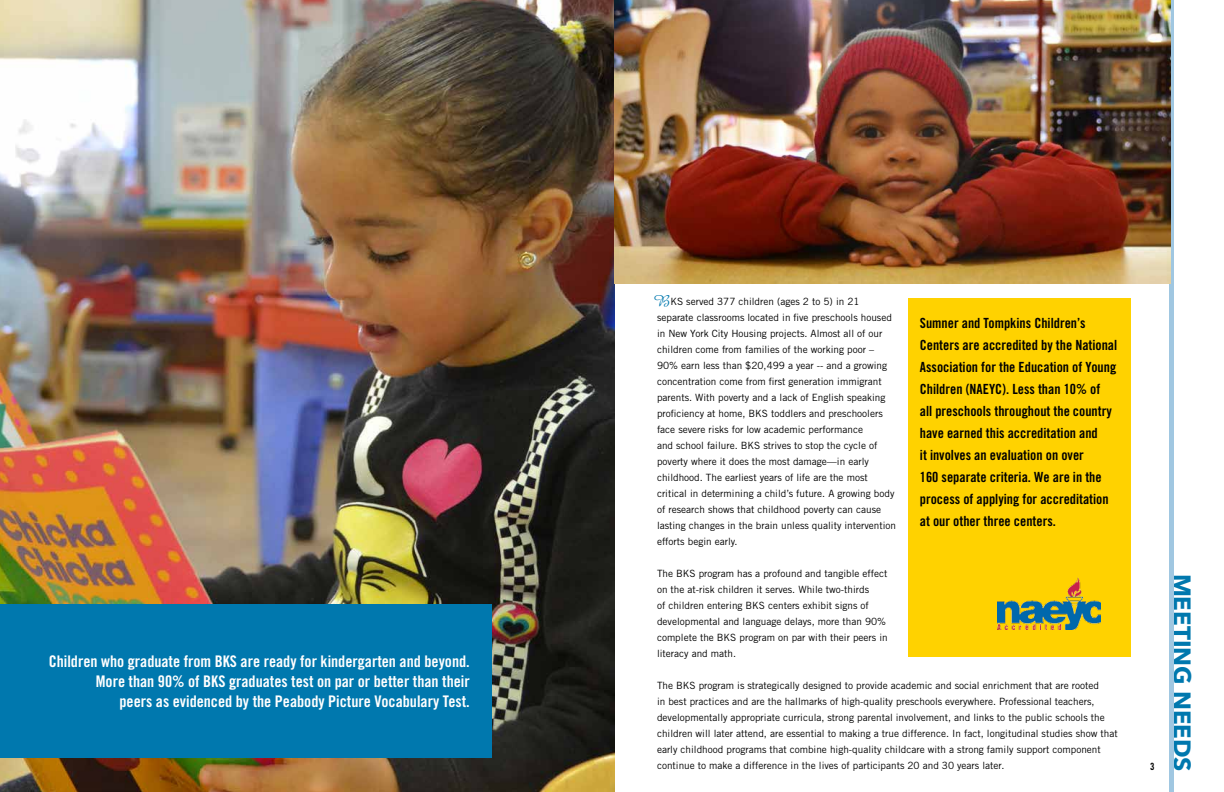
<style>
.page{position:relative;width:1224px;height:792px;background:#fff}
.page>*{position:absolute;margin:0;border:0;box-sizing:border-box;transform-origin:0 0}
.t1{font:700 24px "Avenir Next";color:#0078ae}
.t2{font:16px/20px "Trade Gothic Bold Cond Twenty";color:#fff;text-align:right}
.t3{font:16px "Amazone BT";color:#0078ae}
.t4{font:14px/22px "Trade Gothic Bold Cond Twenty";color:#000}
.t5{font:10px/16px "Trade Gothic";color:#000}
.t6{font:10px "Trade Gothic Bold Cond Twenty";color:#000}
</style>
<div class="page">
<img style="left:0;top:0;width:615px;height:792px">
<div style="left:908px;top:298px;width:223px;height:359px;background:#ffd200"></div>
<div style="left:1169px;top:0;width:5px;height:792px;background:#a0c7e1"></div>
<img style="left:997px;top:578px;width:103px;height:52px">
<div style="left:0;top:604px;width:491px;height:153px;background:#0078ae"></div>
<img style="left:615px;top:0;width:555px;height:284px">
<h2 class="t2" style="left:49px;top:651px;width:423px">Children who graduate from BKS are ready for kindergarten and beyond.<br>More than 90% of BKS graduates test on par or better than their<br>peers as evidenced by the Peabody Picture Vocabulary Test.</h2>
<h2 class="t3" style="left:653px;top:292px;width:18px">B</h2>
<p class="t5" style="left:657px;top:294px;width:241px;text-indent:14px">KS served 377 children (ages 2 to 5) in 21 separate classrooms located in five preschools housed in New York City Housing projects. Almost all of our children come from families of the working poor – 90% earn less than $20,499 a year -- and a growing concentration come from first generation immigrant parents. With poverty and a lack of English speaking proficiency at home, BKS toddlers and preschoolers face severe risks for low academic performance<br>and school failure. BKS strives to stop the cycle of poverty where it does the most damage—in early childhood. The earliest years of life are the most critical in determining a child’s future. A growing body of research shows that childhood poverty can cause lasting changes in the brain unless quality intervention efforts begin early.</p>
<p class="t5" style="left:657px;top:566px;width:232px">The BKS program has a profound and tangible effect on the at-risk children it serves. While two-thirds<br>of children entering BKS centers exhibit signs of developmental and language delays, more than 90% complete the BKS program on par with their peers in literacy and math.</p>
<p class="t5" style="left:657px;top:678px;width:462px">The BKS program is strategically designed to provide academic and social enrichment that are rooted<br>in best practices and are the hallmarks of high-quality preschools everywhere. Professional teachers, developmentally appropriate curricula, strong parental involvement, and links to the public schools the children will later attend, are essential to making a true difference. In fact, longitudinal studies show that early childhood programs that combine high-quality childcare with a strong family support component continue to make a difference in the lives of participants 20 and 30 years later.</p>
<p class="t4" style="left:920px;top:312px;width:199px">Sumner and Tompkins Children’s Centers are accredited by the National Association for the Education of Young Children (NAEYC). Less than 10% of<br>all preschools throughout the country have earned this accreditation and<br>it involves an evaluation on over<br>160 separate criteria. We are in the process of applying for accreditation at our other three centers.</p>
<p class="t6" style="left:1150px;top:761px;width:6px">3</p>
<h1 class="t1" style="left:1203px;top:574px;width:199px;rotate:90deg">MEETING NEEDS</h1>
</div>
